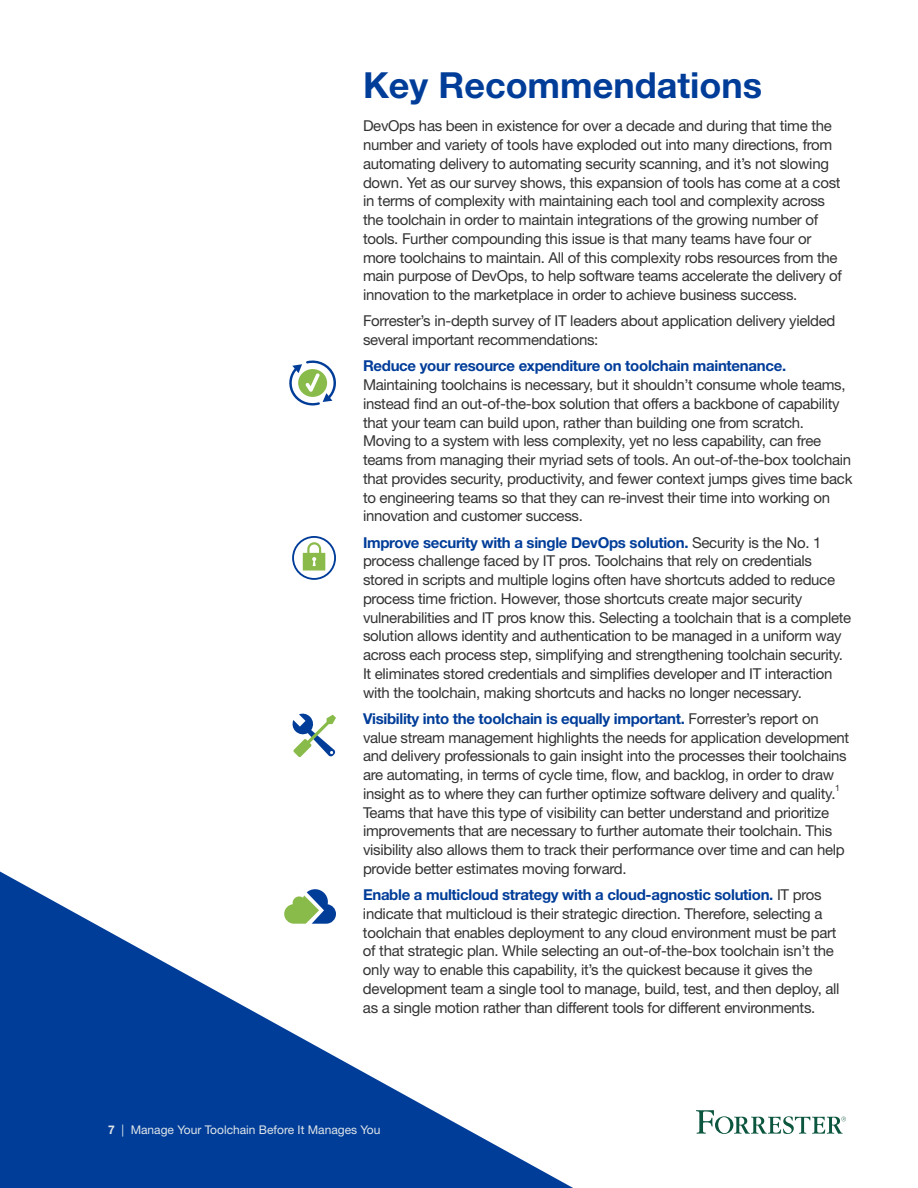
<style>
.page{position:relative;width:918px;height:1188px;background:#fff}
.page>*{position:absolute;margin:0;border:0;box-sizing:border-box;transform-origin:0 0}
.Heading_1{font:700 36px "Helvetica Neue LT Std";color:#003d99}
.t1{font:15px/18.8px "Helvetica Neue LT Std";letter-spacing:-.02em;color:#333}
.t2{font:12px "Helvetica Neue LT Std";color:#dfe5e8}
.t3{font:8.7px "Helvetica Neue LT Std";color:#333}
.s1{font-weight:700;color:#003d99}
.s2{font-weight:700}
</style>
<div class="page">
<svg style="left:696px;top:1110px;width:150px;height:24px"></svg>
<svg style="left:0;top:872px;width:573px;height:316px;fill:#003d99"></svg>
<svg style="left:289px;top:360px;width:47px;height:46px"></svg>
<svg style="left:292px;top:713px;width:44px;height:44px"></svg>
<svg style="left:284px;top:889px;width:52px;height:35px"></svg>
<div style="left:292px;top:536px;width:44px;height:44px;border:2px solid #003d99;border-radius:50%"></div>
<svg style="left:303px;top:542px;width:22px;height:28px"></svg>
<p class="Heading_1" style="left:363px;top:63px;width:401px">Key Recommendations</p>
<p class="t1" style="left:363px;top:117px;width:481px">DevOps has been in existence for over a decade and during that time the number and variety of tools have exploded out into many directions, from automating delivery to automating security scanning, and it’s not slowing down. Yet as our survey shows, this expansion of tools has come at a cost in terms of complexity with maintaining each tool and complexity across the toolchain in order to maintain integrations of the growing number of tools. Further compounding this issue is that many teams have four or more toolchains to maintain. All of this complexity robs resources from the main purpose of DevOps, to help software teams accelerate the delivery of innovation to the marketplace in order to achieve business success.</p>
<p class="t1" style="left:363px;top:312px;width:474px">Forrester’s in-depth survey of IT leaders about application delivery yielded several important recommendations:</p>
<p class="t1" style="left:363px;top:357px;width:491px"><span class="s1">Reduce your resource expenditure on toolchain maintenance.<br></span>Maintaining toolchains is necessary, but it shouldn’t consume whole teams, instead find an out-of-the-box solution that offers a backbone of capability that your team can build upon, rather than building one from scratch.<br>Moving to a system with less complexity, yet no less capability, can free teams from managing their myriad sets of tools. An out-of-the-box toolchain that provides security, productivity, and fewer context jumps gives time back to engineering teams so that they can re-invest their time into working on innovation and customer success.</p>
<p class="t1" style="left:363px;top:533px;width:490px"><span class="s1">Improve security with a single DevOps solution.</span> Security is the No. 1 process challenge faced by IT pros. Toolchains that rely on credentials stored in scripts and multiple logins often have shortcuts added to reduce process time friction. However, those shortcuts create major security vulnerabilities and IT pros know this. Selecting a toolchain that is a complete solution allows identity and authentication to be managed in a uniform way across each process step, simplifying and strengthening toolchain security.<br>It eliminates stored credentials and simplifies developer and IT interaction with the toolchain, making shortcuts and hacks no longer necessary.</p>
<p class="t1" style="left:363px;top:709px;width:488px"><span class="s1">Visibility into the toolchain is equally important.</span> Forrester’s report on value stream management highlights the needs for application development and delivery professionals to gain insight into the processes their toolchains are automating, in terms of cycle time, flow, and backlog, in order to draw insight as to where they can further optimize software delivery and quality.</p>
<p class="t3" style="left:835px;top:783px;width:6px">1</p>
<p class="t1" style="left:363px;top:803px;width:483px">Teams that have this type of visibility can better understand and prioritize improvements that are necessary to further automate their toolchain. This visibility also allows them to track their performance over time and can help provide better estimates moving forward.</p>
<p class="t1" style="left:363px;top:885px;width:478px"><span class="s1">Enable a multicloud strategy with a cloud-agnostic solution.</span> IT pros indicate that multicloud is their strategic direction. Therefore, selecting a toolchain that enables deployment to any cloud environment must be part of that strategic plan. While selecting an out-of-the-box toolchain isn’t the only way to enable this capability, it’s the quickest because it gives the development team a single tool to manage, build, test, and then deploy, all as a single motion rather than different tools for different environments.</p>
<p class="t2" style="left:108px;top:1123px;width:274px"><span class="s2">7</span> | Manage Your Toolchain Before It Manages You</p>
</div>
